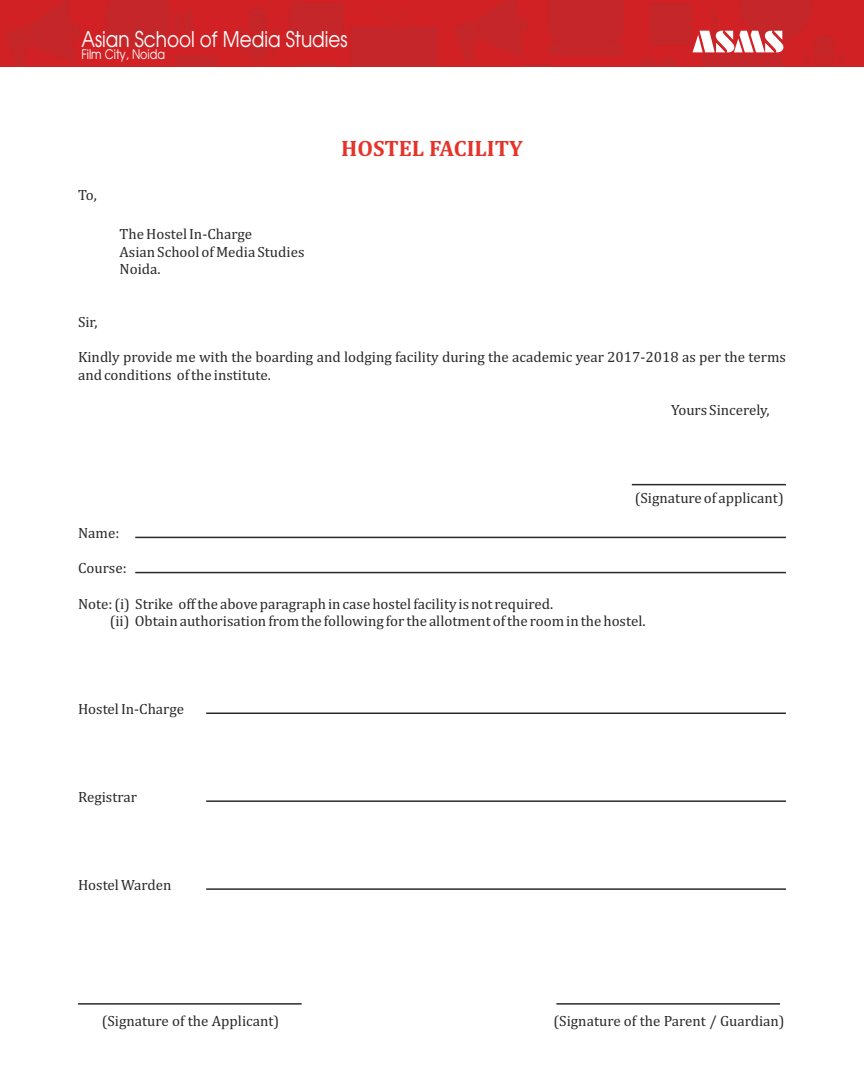
<style>
.page{position:relative;width:864px;height:1080px;background:#fff}
.page>*{position:absolute;margin:0;border:0;box-sizing:border-box;transform-origin:0 0}
.t1{font:700 22.5px "Cambria";color:#e63329}
.t2{font:100 21.75px "Avant Garde";color:#fff}
.t3{font:15px/17.5px "Cambria";color:#2b2929}
.t4{font:100 13.2px "Avant Garde";color:#fff}
</style>
<div class="page">
<hr style="left:632px;top:484px;width:154px;height:1px;background:#2b2929">
<hr style="left:135px;top:537px;width:651px;height:1px;background:#2b2929">
<hr style="left:135px;top:572px;width:651px;height:1px;background:#2b2929">
<hr style="left:206px;top:713px;width:580px;height:1px;background:#2b2929">
<hr style="left:206px;top:800px;width:580px;height:2px;background:#2b2929">
<hr style="left:206px;top:888px;width:580px;height:2px;background:#2b2929">
<hr style="left:556px;top:1003px;width:224px;height:2px;background:#2b2929">
<hr style="left:78px;top:1003px;width:224px;height:2px;background:#2b2929">
<img style="left:0;top:0;width:864px;height:66px">
<svg style="left:693px;top:31px;width:90px;height:21px"></svg>
<h2 class="t2" style="left:81px;top:30px;width:268px">Asian School of Media Studies</h2>
<p class="t4" style="left:81px;top:49px;width:85px">Film City, Noida</p>
<p class="t3" style="left:78px;top:187px;width:20px">To,</p>
<p class="t3" style="left:120px;top:226px;width:186px">The Hostel In-Charge<br>Asian School of Media Studies<br>Noida.</p>
<h1 class="t1" style="left:341px;top:139px;width:183px">HOSTEL FACILITY</h1>
<p class="t3" style="left:78px;top:314px;width:21px">Sir,</p>
<p class="t3" style="left:78px;top:349px;width:709px">Kindly provide me with the boarding and lodging facility during the academic year 2017-2018 as per the terms and conditions of the institute.</p>
<p class="t3" style="left:671px;top:402px;width:100px">Yours Sincerely,</p>
<p class="t3" style="left:635px;top:490px;width:150px">(Signature of applicant)</p>
<p class="t3" style="left:78px;top:525px;width:43px">Name:</p>
<p class="t3" style="left:78px;top:560px;width:50px">Course:</p>
<p class="t3" style="left:110px;top:596px;width:537px;text-indent:-32px">Note: (i) Strike off the above paragraph in case hostel facility is not required.<br>(ii) Obtain authorisation from the following for the allotment of the room in the hostel.</p>
<p class="t3" style="left:78px;top:701px;width:108px">Hostel In-Charge</p>
<p class="t3" style="left:78px;top:789px;width:60px">Registrar</p>
<p class="t3" style="left:78px;top:877px;width:95px">Hostel Warden</p>
<p class="t3" style="left:102px;top:1013px;width:179px">(Signature of the Applicant)</p>
<p class="t3" style="left:554px;top:1013px;width:233px">(Signature of the Parent / Guardian)</p>
</div>
